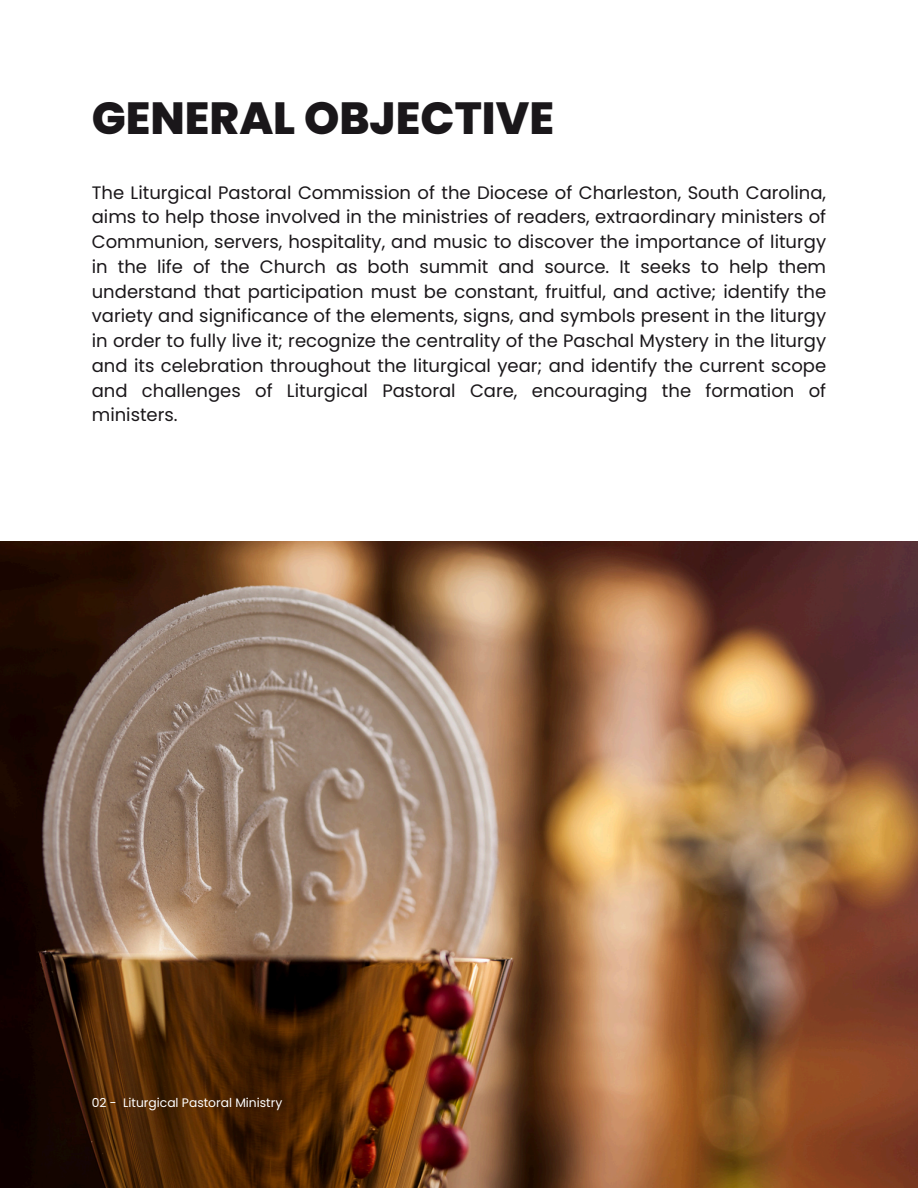
<style>
.page{position:relative;width:918px;height:1188px;background:#fff}
.page>*{position:absolute;margin:0;border:0;box-sizing:border-box;transform-origin:0 0}
.t1{font:800 45px "Poppins";color:#1a171a}
.t2{font:18px/24.8px "Poppins";color:#1a171a;text-align:justify}
.t3{font:12.3px "Poppins";color:#fff}
</style>
<div class="page">
<img style="left:0;top:541px;width:918px;height:647px">
<p class="t1" style="left:92px;top:87px;width:464px">GENERAL OBJECTIVE</p>
<h2 class="t2" style="left:92px;top:180px;width:736px">The Liturgical Pastoral Commission of the Diocese of Charleston, South Carolina, aims to help those involved in the ministries of readers, extraordinary ministers of Communion, servers, hospitality, and music to discover the importance of liturgy in the life of the Church as both summit and source. It seeks to help them understand that participation must be constant, fruitful, and active; identify the variety and significance of the elements, signs, and symbols present in the liturgy in order to fully live it; recognize the centrality of the Paschal Mystery in the liturgy and its celebration throughout the liturgical year; and identify the current scope and challenges of Liturgical Pastoral Care, encouraging the formation of ministers.</h2>
<h1 class="t3" style="left:92px;top:1094px;width:192px">02 - Liturgical Pastoral Ministry</h1>
</div>
